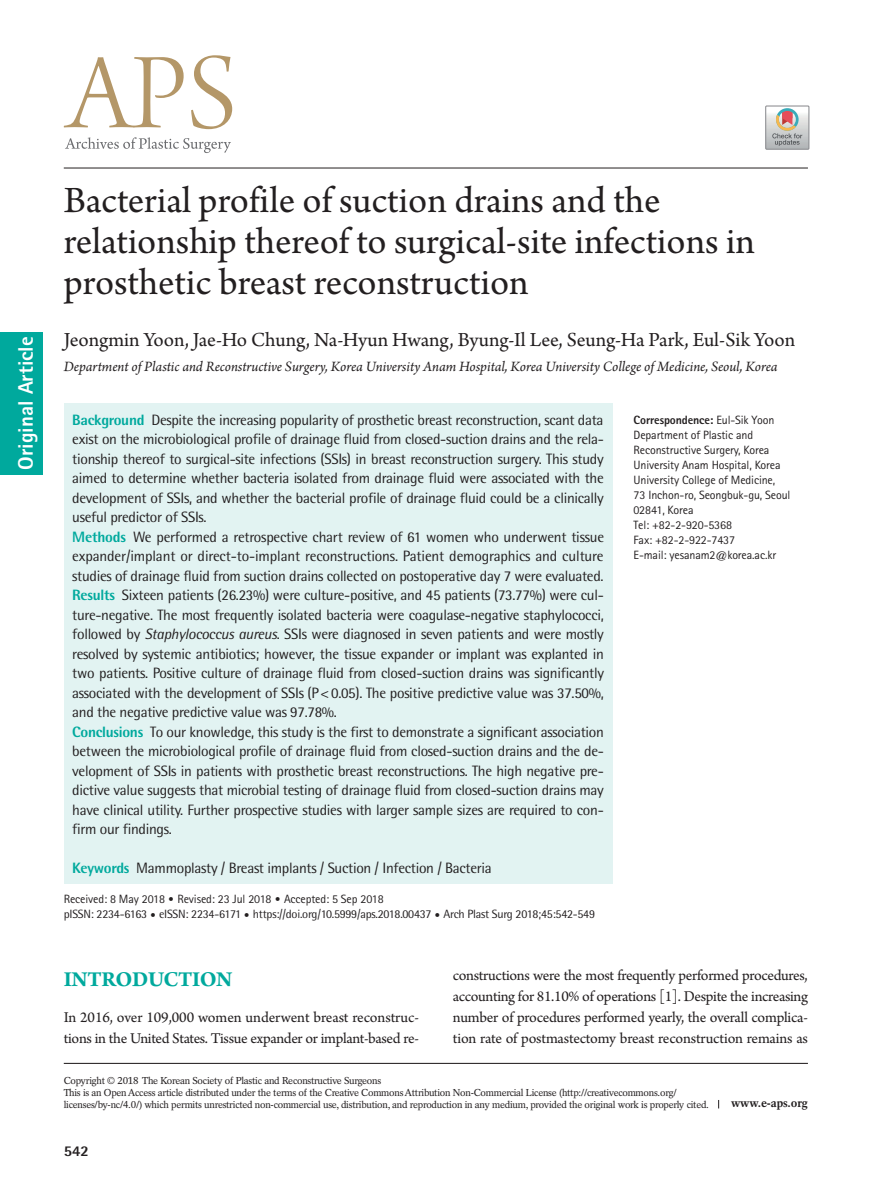
<style>
.page{position:relative;width:893px;height:1191px;background:#fff}
.page>*{position:absolute;margin:0;border:0;box-sizing:border-box;transform-origin:0 0}
.제목{font:39px/41px "Arno Pro";color:#231f20}
.대제목{font:700 22.5px "Arno Pro";letter-spacing:-.02em;color:#00a99d}
.저자{font:21px "Arno Pro";letter-spacing:-.005em;color:#231f20}
.t1{font:800 21px "Rotis Sans Serif Std";color:#fff}
.본문_0{font:15.75px/21px "Arno Pro";letter-spacing:-.015em;color:#231f20}
.초록{font:15px/19.5px "Rotis Semi Sans Std";letter-spacing:-.02em;color:#231f20;text-align:justify}
.소속{font:italic 15px "Arno Pro";letter-spacing:-.005em;color:#231f20}
.t2{font:800 15px "Rotis Semi Sans Std";color:#231f20}
.교신저자{font:12px/15px "Rotis Sans Serif Std";letter-spacing:-.01em;color:#231f20}
.t3{font:12px "Rotis Semi Sans Std";letter-spacing:-.02em;color:#231f20}
.교신저자-2{font:800 12px "Rotis Sans Serif Std";letter-spacing:-.01em;color:#231f20}
.t4{font:700 12px "Rotation LT Std";letter-spacing:-.01em;color:#231f20}
.t5{font:10.05px/12px "Rotation LT Std";letter-spacing:-.025em;color:#231f20}
.s1{font-weight:800;color:#00a99d}
.s2{font-style:italic}
.s3{font-weight:400}
.s4{font-family:"DIN Pro";font-weight:300}
</style>
<div class="page">
<div style="left:0;top:332px;width:43px;height:142px;background:#00a99d"></div>
<hr style="left:64px;top:1062px;width:744px;height:2px;background:#231f20">
<hr style="left:64px;top:168px;width:744px;height:1px;background:#231f20">
<svg style="left:64px;top:55px;width:168px;height:74px"></svg>
<svg style="left:65px;top:137px;width:166px;height:16px"></svg>
<div style="left:64px;top:403px;width:548px;height:481px;background:#e2f3f2"></div>
<div style="left:765px;top:106px;width:44px;height:43px;border:1px solid #85868a"></div>
<svg style="left:766px;top:106px;width:43px;height:43px;background:#c4bfbd"></svg>
<h3 class="t1" style="left:12px;top:469px;width:134px;rotate:-90deg">Original Article</h3>
<p class="제목" style="left:64px;top:182px;width:692px">Bacterial profile of suction drains and the relationship thereof to surgical-site infections in prosthetic breast reconstruction</p>
<p class="저자" style="left:64px;top:328px;width:733px">Jeongmin Yoon, Jae-Ho Chung, Na-Hyun Hwang, Byung-Il Lee, Seung-Ha Park, Eul-Sik Yoon</p>
<p class="소속" style="left:64px;top:358px;width:715px">Department of Plastic and Reconstructive Surgery, Korea University Anam Hospital, Korea University College of Medicine, Seoul, Korea</p>
<p class="초록" style="left:72px;top:410px;width:533px"><span class="s1">Background</span> Despite the increasing popularity of prosthetic breast reconstruction, scant data exist on the microbiological profile of drainage fluid from closed-suction drains and the rela&shy;tionship thereof to surgical-site infections (SSIs) in breast reconstruction surgery. This study aimed to determine whether bacteria isolated from drainage fluid were associated with the development of SSIs, and whether the bacterial profile of drainage fluid could be a clinically useful predictor of SSIs.</p>
<p class="초록" style="left:72px;top:527px;width:533px"><span class="s1">Methods</span> We performed a retrospective chart review of 61 women who underwent tissue expander/implant or direct-to-implant reconstructions. Patient demographics and culture studies of drainage fluid from suction drains collected on postoperative day 7 were evaluated.</p>
<p class="초록" style="left:72px;top:585px;width:533px"><span class="s1">Results</span> Sixteen patients (26.23%) were culture-positive, and 45 patients (73.77%) were cul&shy;ture-negative. The most frequently isolated bacteria were coagulase-negative staphylococci, followed by <span class="s2">Staphylococcus aureus</span>. SSIs were diagnosed in seven patients and were mostly resolved by systemic antibiotics; however, the tissue expander or implant was explanted in two patients. Positive culture of drainage fluid from closed-suction drains was significantly associated with the development of SSIs (P&lt;0.05). The positive predictive value was 37.50%, and the negative predictive value was 97.78%.</p>
<p class="초록" style="left:72px;top:722px;width:533px"><span class="s1">Conclusions</span> To our knowledge, this study is the first to demonstrate a significant association between the microbiological profile of drainage fluid from closed-suction drains and the de&shy;velopment of SSIs in patients with prosthetic breast reconstructions. The high negative pre&shy;dictive value suggests that microbial testing of drainage fluid from closed-suction drains may have clinical utility. Further prospective studies with larger sample sizes are required to con&shy;firm our findings.</p>
<p class="초록" style="left:72px;top:858px;width:421px"><span class="s1">Keywords</span> Mammoplasty / Breast implants / Suction / Infection / Bacteria</p>
<p class="교신저자-2" style="left:634px;top:412px;width:142px">Correspondence: <span class="s3">Eul-Sik Yoon</span></p>
<p class="교신저자" style="left:634px;top:427px;width:158px">Department of Plastic and<br>Reconstructive Surgery, Korea<br>University Anam Hospital, Korea<br>University College of Medicine,<br>73 Inchon-ro, Seongbuk-gu, Seoul<br>02841, Korea</p>
<p class="교신저자" style="left:634px;top:517px;width:100px">Tel: +82-2-920-5368</p>
<p class="교신저자" style="left:634px;top:532px;width:103px">Fax: +82-2-922-7437</p>
<p class="교신저자" style="left:634px;top:547px;width:144px">E-mail: yesanam2@korea.ac.kr</p>
<p class="교신저자" style="left:64px;top:891px;width:321px">Received: 8 May 2018 <span class="s4">•</span> Revised: 23 Jul 2018 <span class="s4">•</span> Accepted: 5 Sep 2018</p>
<p class="t3" style="left:64px;top:907px;width:533px">pISSN: 2234-6163 <span class="s4">•</span> eISSN: 2234-6171 <span class="s4">•</span> https://doi.org/10.5999/aps.2018.00437 <span class="s4">•</span> Arch Plast Surg 2018;45:542-549</p>
<p class="대제목" style="left:64px;top:966px;width:170px">INTRODUCTION</p>
<p class="본문_0" style="left:64px;top:1008px;width:357px">In 2016, over 109,000 women underwent breast reconstruc&shy;tions in the United States. Tissue expander or implant-based re-</p>
<p class="본문_0" style="left:453px;top:966px;width:357px;text-align:justify">constructions were the most frequently performed procedures, accounting for 81.10% of operations [1]. Despite the increasing number of procedures performed yearly, the overall complica&shy;tion rate of postmastectomy breast reconstruction remains as</p>
<p class="t5" style="left:64px;top:1074px;width:319px">Copyright © 2018 The Korean Society of Plastic and Reconstructive Surgeons</p>
<p class="t5" style="left:64px;top:1086px;width:647px">This is an Open Access article distributed under the terms of the Creative Commons Attribution Non-Commercial License (http://creativecommons.org/ licenses/by-nc/4.0/) which permits unrestricted non-commercial use, distribution, and reproduction in any medium, provided the original work is properly cited.</p>
<p class="t2" style="left:64px;top:1141px;width:27px">542</p>
<p class="t4" style="left:731px;top:1096px;width:78px">www.e-aps.org</p>
</div>
